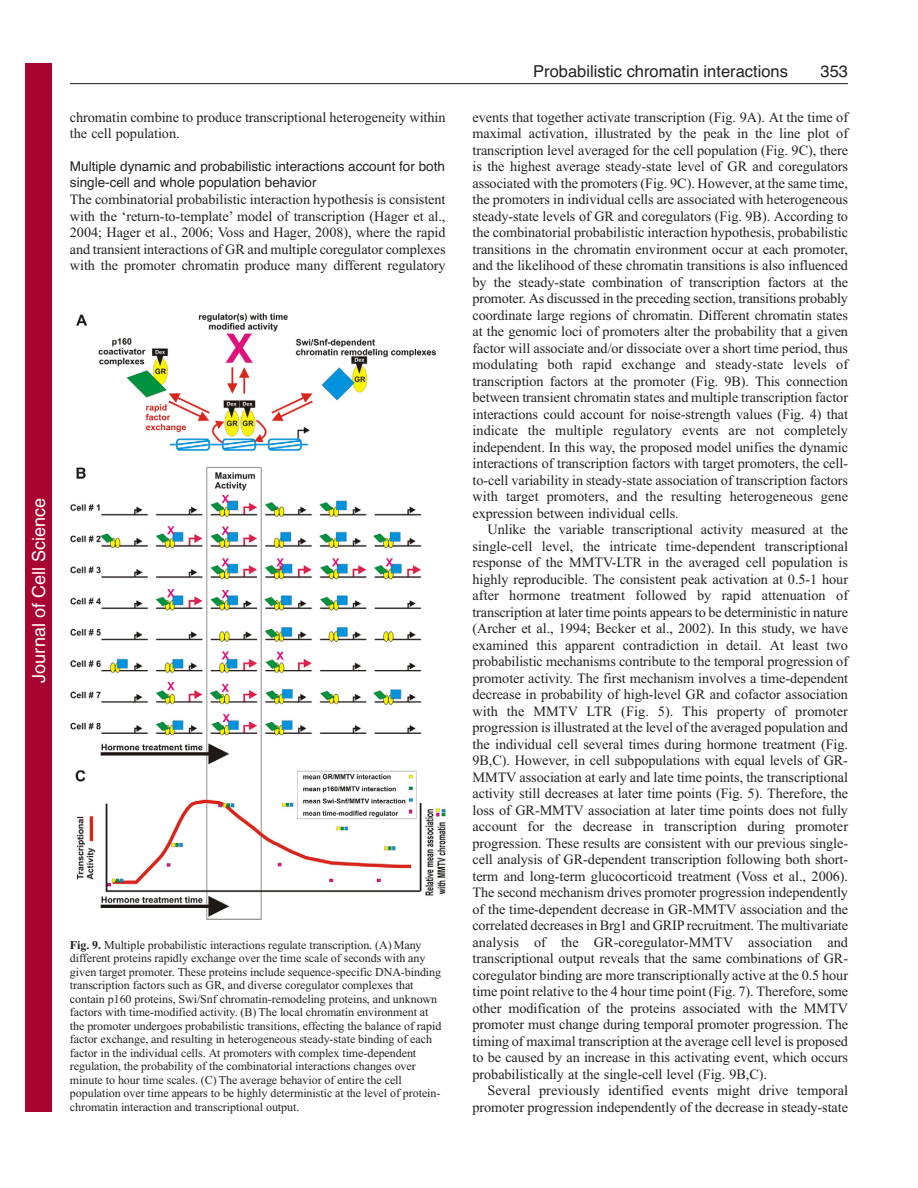
<style>
.page{position:relative;width:918px;height:1188px;background:#fff}
.page>*{position:absolute;margin:0;border:0;box-sizing:border-box;transform-origin:0 0}
.t1{font:18px "Helvetica";color:#fff}
.t2{font:16.5px "Helvetica";color:#231f20}
.t3{font:14.25px/16.5px "Times New Roman";letter-spacing:-.005em;color:#231f20;text-align:justify}
.t4{font:13.5px/16.5px "Helvetica";color:#231f20}
.t5{font:12px/13.5px "Times New Roman";letter-spacing:-.005em;color:#231f20}
.s1{font-weight:700}
</style>
<div class="page">
<hr style="left:70px;top:83px;width:778px;height:1px;background:#231f20">
<img style="left:70px;top:313px;width:376px;height:607px">
<div style="left:26px;top:64px;width:26px;height:1048px;background:#a90332"></div>
<p class="t3" style="left:70px;top:110px;width:377px">chromatin combine to produce transcriptional heterogeneity within the cell population.</p>
<p class="t4" style="left:70px;top:159px;width:377px">Multiple dynamic and probabilistic interactions account for both single-cell and whole population behavior</p>
<p class="t3" style="left:70px;top:192px;width:377px">The combinatorial probabilistic interaction hypothesis is consistent with the ‘return-to-template’ model of transcription (Hager et al., 2004; Hager et al., 2006; Voss and Hager, 2008), where the rapid and transient interactions of GR and multiple coregulator complexes with the promoter chromatin produce many different regulatory</p>
<p class="t1" style="left:28px;top:683px;width:186px;rotate:-90deg">Journal of Cell Science</p>
<p class="t5" style="left:70px;top:939px;width:373px"><span class="s1">Fig. 9.</span> Multiple probabilistic interactions regulate transcription. (A) Many different proteins rapidly exchange over the time scale of seconds with any given target promoter. These proteins include sequence-specific DNA-binding transcription factors such as GR, and diverse coregulator complexes that contain p160 proteins, Swi/Snf chromatin-remodeling proteins, and unknown factors with time-modified activity. (B) The local chromatin environment at the promoter undergoes probabilistic transitions, effecting the balance of rapid factor exchange, and resulting in heterogeneous steady-state binding of each factor in the individual cells. At promoters with complex time-dependent regulation, the probability of the combinatorial interactions changes over minute to hour time scales. (C) The average behavior of entire the cell population over time appears to be highly deterministic at the level of protein&shy;chromatin interaction and transcriptional output.</p>
<p class="t2" style="left:533px;top:65px;width:256px">Probabilistic chromatin interactions</p>
<p class="t2" style="left:821px;top:65px;width:29px">353</p>
<p class="t3" style="left:472px;top:110px;width:377px">events that together activate transcription (Fig. 9A). At the time of maximal activation, illustrated by the peak in the line plot of transcription level averaged for the cell population (Fig. 9C), there is the highest average steady-state level of GR and coregulators associated with the promoters (Fig. 9C). However, at the same time, the promoters in individual cells are associated with heterogeneous steady-state levels of GR and coregulators (Fig. 9B). According to the combinatorial probabilistic interaction hypothesis, probabilistic transitions in the chromatin environment occur at each promoter, and the likelihood of these chromatin transitions is also influenced by the steady-state combination of transcription factors at the promoter. As discussed in the preceding section, transitions probably coordinate large regions of chromatin. Different chromatin states at the genomic loci of promoters alter the probability that a given factor will associate and/or dissociate over a short time period, thus modulating both rapid exchange and steady-state levels of transcription factors at the promoter (Fig. 9B). This connection between transient chromatin states and multiple transcription factor interactions could account for noise-strength values (Fig. 4) that indicate the multiple regulatory events are not completely independent. In this way, the proposed model unifies the dynamic interactions of transcription factors with target promoters, the cell&shy;to-cell variability in steady-state association of transcription factors with target promoters, and the resulting heterogeneous gene expression between individual cells.</p>
<p class="t3" style="left:472px;top:522px;width:377px;text-indent:15px">Unlike the variable transcriptional activity measured at the single-cell level, the intricate time-dependent transcriptional response of the MMTV-LTR in the averaged cell population is highly reproducible. The consistent peak activation at 0.5-1 hour after hormone treatment followed by rapid attenuation of transcription at later time points appears to be deterministic in nature (Archer et al., 1994; Becker et al., 2002). In this study, we have examined this apparent contradiction in detail. At least two probabilistic mechanisms contribute to the temporal progression of promoter activity. The first mechanism involves a time-dependent decrease in probability of high-level GR and cofactor association with the MMTV LTR (Fig. 5). This property of promoter progression is illustrated at the level of the averaged population and the individual cell several times during hormone treatment (Fig.<br>9B,C). However, in cell subpopulations with equal levels of GR-MMTV association at early and late time points, the transcriptional activity still decreases at later time points (Fig. 5). Therefore, the loss of GR-MMTV association at later time points does not fully account for the decrease in transcription during promoter progression. These results are consistent with our previous single&shy;cell analysis of GR-dependent transcription following both short&shy;term and long-term glucocorticoid treatment (Voss et al., 2006).<br>The second mechanism drives promoter progression independently of the time-dependent decrease in GR-MMTV association and the correlated decreases in Brg1 and GRIP recruitment. The multivariate analysis of the GR-coregulator-MMTV association and transcriptional output reveals that the same combinations of GR&shy;coregulator binding are more transcriptionally active at the 0.5 hour time point relative to the 4 hour time point (Fig. 7). Therefore, some other modification of the proteins associated with the MMTV promoter must change during temporal promoter progression. The timing of maximal transcription at the average cell level is proposed to be caused by an increase in this activating event, which occurs probabilistically at the single-cell level (Fig. 9B,C).</p>
<p class="t3" style="left:472px;top:1083px;width:377px;text-align:right">Several previously identified events might drive temporal promoter progression independently of the decrease in steady-state</p>
</div>
